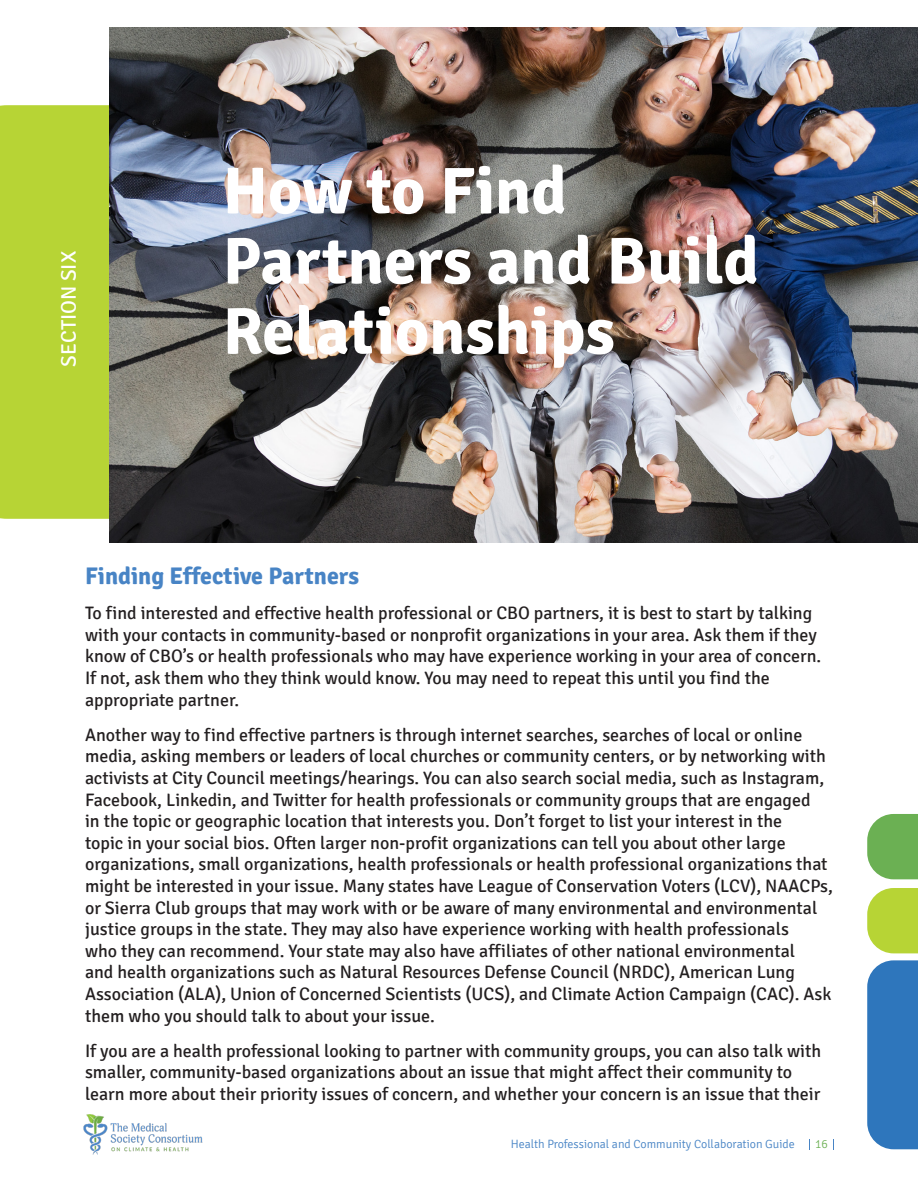
<style>
.page{position:relative;width:918px;height:1188px;background:#fff}
.page>*{position:absolute;margin:0;border:0;box-sizing:border-box;transform-origin:0 0}
.SECTION_HEADING{font:700 66px/70.2px "Signika";color:#fff}
.Body_Heading{font:700 24px "Signika";color:#4884c5}
.SECTION_NUMBER{font:21px "Signika";color:#fff}
.Body_Copy{font:18px/21.6px "Signika";color:#231f20}
.t1{font:300 12px "Signika";color:#4884c5}
.t2{font:300 12px "Signika Negative";color:#6bb053}
</style>
<div class="page">
<img style="left:84px;top:1115px;width:119px;height:39px">
<svg style="left:867px;top:888px;width:51px;height:65px;background:#bdd747"></svg>
<svg style="left:867px;top:814px;width:51px;height:65px;background:#78b763"></svg>
<div style="left:867px;top:960px;width:51px;height:189px;background:#2e76bc"></div>
<div style="left:0;top:105px;width:109px;height:414px;background:#b7d435"></div>
<img style="left:109px;top:27px;width:809px;height:515px">
<p class="SECTION_NUMBER" style="left:57px;top:367px;width:117px;rotate:-90deg">SECTION SIX</p>
<p class="SECTION_HEADING" style="left:223px;top:157px;width:538px">How to Find<br>Partners and Build</p>
<p class="SECTION_HEADING" style="left:223px;top:297px;width:394px">Relationships</p>
<p class="Body_Heading" style="left:85px;top:562px;width:276px">Finding Effective Partners</p>
<p class="Body_Copy" style="left:85px;top:603px;width:738px">To find interested and effective health professional or CBO partners, it is best to start by talking with your contacts in community-based or nonprofit organizations in your area. Ask them if they know of CBO’s or health professionals who may have experience working in your area of concern.<br>If not, ask them who they think would know. You may need to repeat this until you find the appropriate partner.</p>
<p class="Body_Copy" style="left:85px;top:724px;width:749px">Another way to find effective partners is through internet searches, searches of local or online media, asking members or leaders of local churches or community centers, or by networking with activists at City Council meetings/hearings. You can also search social media, such as Instagram, Facebook, Linkedin, and Twitter for health professionals or community groups that are engaged<br>in the topic or geographic location that interests you. Don’t forget to list your interest in the<br>topic in your social bios. Often larger non-profit organizations can tell you about other large organizations, small organizations, health professionals or health professional organizations that might be interested in your issue. Many states have League of Conservation Voters (LCV), NAACPs, or Sierra Club groups that may work with or be aware of many environmental and environmental justice groups in the state. They may also have experience working with health professionals<br>who they can recommend. Your state may also have affiliates of other national environmental<br>and health organizations such as Natural Resources Defense Council (NRDC), American Lung Association (ALA), Union of Concerned Scientists (UCS), and Climate Action Campaign (CAC). Ask them who you should talk to about your issue.</p>
<p class="Body_Copy" style="left:85px;top:1040px;width:738px">If you are a health professional looking to partner with community groups, you can also talk with smaller, community-based organizations about an issue that might affect their community to learn more about their priority issues of concern, and whether your concern is an issue that their</p>
<p class="t1" style="left:511px;top:1137px;width:285px">Health Professional and Community Collaboration Guide</p>
<p class="t2" style="left:815px;top:1138px;width:14px">16</p>
</div>
